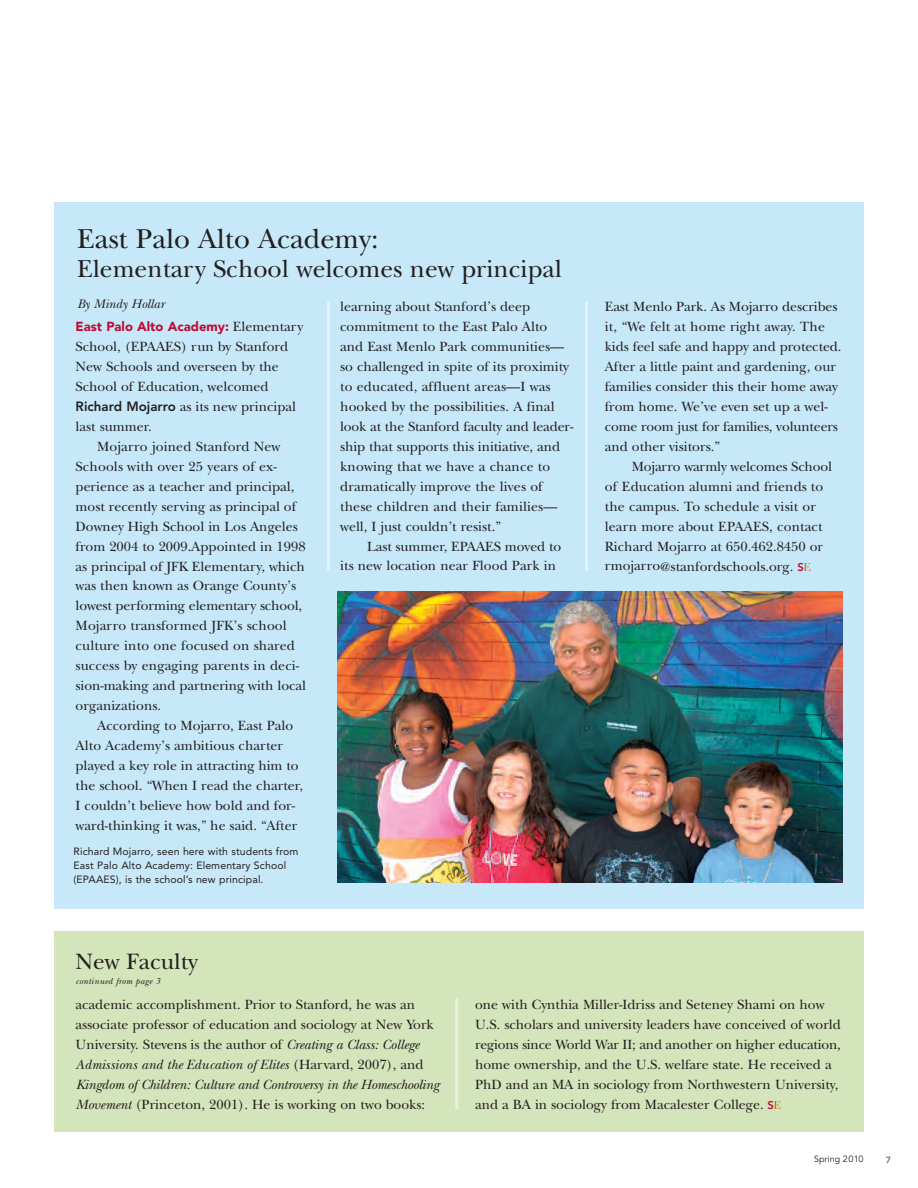
<style>
.page{position:relative;width:918px;height:1188px;background:#fff}
.page>*{position:absolute;margin:0;border:0;box-sizing:border-box;transform-origin:0 0}
.t1{font:28.5px "New Baskerville";color:#231f20}
.t2{font:25.5px "New Baskerville";color:#231f20}
.t3{font:23.25px "New Baskerville";color:#231f20}
.t4{font:13.95px/20px "New Baskerville";color:#231f20}
.t5{font:900 13.05px "Avenir";color:#c00c34}
.t6{font:italic 13.05px "New Baskerville";color:#231f20}
.t7{font:10.5px/14.2px "Avenir";letter-spacing:.01em;color:#231f20}
.t8{font:italic 9px "New Baskerville";letter-spacing:.03em;color:#231f20}
.t9{font:9px "Avenir";color:#231f20}
.t10{font:800 9px "Avenir";color:#6c6d70}
.s1{font-family:"New Baskerville";font-weight:400;font-size:13.95px;color:#231f20}
.s2{font-family:"Avenir";font-weight:800;font-size:13.35px}
.s3{font-size:12.75px}
.s4{font-family:"Avenir";font-weight:800;font-size:11.25px;color:#c00c34}
.s5{font-family:"Bauer Bodoni";font-size:11.25px;color:#ab6c09}
.s6{font-style:italic}
</style>
<div class="page">
<div style="left:54px;top:202px;width:810px;height:707px;background:#c7e8f9"></div>
<hr style="left:327px;top:302px;width:3px;height:269px;background:#e2f3fb">
<hr style="left:585px;top:302px;width:3px;height:269px;background:#e2f3fb">
<div style="left:54px;top:932px;width:810px;height:200px;background:#d4e4bb"></div>
<img style="left:338px;top:592px;width:504px;height:291px">
<hr style="left:455px;top:998px;width:3px;height:111px;background:#e9f1db">
<h1 class="t1" style="left:77px;top:222px;width:303px">East Palo Alto Academy:</h1>
<h2 class="t2" style="left:77px;top:253px;width:486px">Elementary School welcomes new principal</h2>
<p class="t6" style="left:77px;top:296px;width:89px">By Mindy Hollar</p>
<p class="t4" style="left:340px;top:296px;width:235px">learning about Stanford’s deep commitment to the East Palo Alto and East Menlo Park communities— so challenged in spite of its proximity to educated, affluent areas—I was hooked by the possibilities. A final look at the Stanford faculty and leader&shy;ship that supports this initiative, and knowing that we have a chance to dramatically improve the lives of these children and their families— well, I just couldn’t resist.”</p>
<p class="t4" style="left:340px;top:536px;width:223px;text-indent:27px">Last summer, EPAAES moved to its new location near Flood Park in</p>
<p class="t5" style="left:76px;top:321px;width:229px">East Palo Alto Academy: <span class="s1">Elementary</span></p>
<p class="t4" style="left:76px;top:336px;width:222px">School, (EPAAES) run by Stanford<br>New Schools and overseen by the<br>School of Education, welcomed<br><span class="s2">Richard Mojarro</span> as its new principal last summer.</p>
<p class="t4" style="left:76px;top:436px;width:232px;text-indent:22px">Mojarro joined Stanford New Schools with over 25 years of ex&shy;perience as a teacher and principal, most recently serving as principal of Downey High School in Los Angeles from 2004 to 2009.Appointed in 1998 as principal of JFK Elementary, which was then known as Orange County’s lowest performing elementary school, Mojarro transformed JFK’s school culture into one focused on shared success by engaging parents in deci&shy;sion-making and partnering with local organizations.</p>
<p class="t4" style="left:76px;top:715px;width:229px;text-indent:22px">According to Mojarro, East Palo Alto Academy’s ambitious charter played a key role in attracting him to the school. “When I read the charter, I couldn’t believe how bold and for&shy;ward-thinking it was,” he said. “After</p>
<p class="t7" style="left:74px;top:845px;width:226px">Richard Mojarro, seen here with students from<br>East Palo Alto Academy: Elementary School (EPAAES), is the school’s new principal.</p>
<h3 class="t3" style="left:76px;top:948px;width:124px">New Faculty</h3>
<p class="t8" style="left:76px;top:976px;width:86px">continued from page 3</p>
<p class="t4" style="left:605px;top:296px;width:238px">East Menlo Park. As Mojarro describes it, “We felt at home right away. The kids feel safe and happy and protected.<br>After a little paint and gardening, our families consider this their home away from home. We’ve even set up a wel&shy;come room just for families, volunteers and other visitors.”</p>
<p class="t4" style="left:605px;top:456px;width:229px;text-indent:27px">Mojarro warmly welcomes School of Education alumni and friends to the campus. To schedule a visit or learn more about EPAAES, contact Richard Mojarro at 650.462.8450 or rmojarro<span class="s3">@</span>stanfordschools.org. <span class="s4">S</span><span class="s5">E</span></p>
<p class="t4" style="left:75px;top:995px;width:365px">academic accomplishment. Prior to Stanford, he was an associate professor of education and sociology at New York University. Stevens is the author of <span class="s6">Creating a Class: College Admissions and the Education of Elites</span> (Harvard, 2007), and <span class="s6">Kingdom of Children: Culture and Controversy in the Homeschooling Movement</span> (Princeton, 2001). He is working on two books:</p>
<p class="t4" style="left:475px;top:995px;width:367px">one with Cynthia Miller-Idriss and Seteney Shami on how U.S. scholars and university leaders have conceived of world regions since World War II; and another on higher education, home ownership, and the U.S. welfare state. He received a PhD and an MA in sociology from Northwestern University, and a BA in sociology from Macalester College. <span class="s4">S</span><span class="s5">E</span></p>
<p class="t9" style="left:814px;top:1156px;width:51px">Spring 2010</p>
<p class="t10" style="left:886px;top:1156px;width:7px">7</p>
</div>
